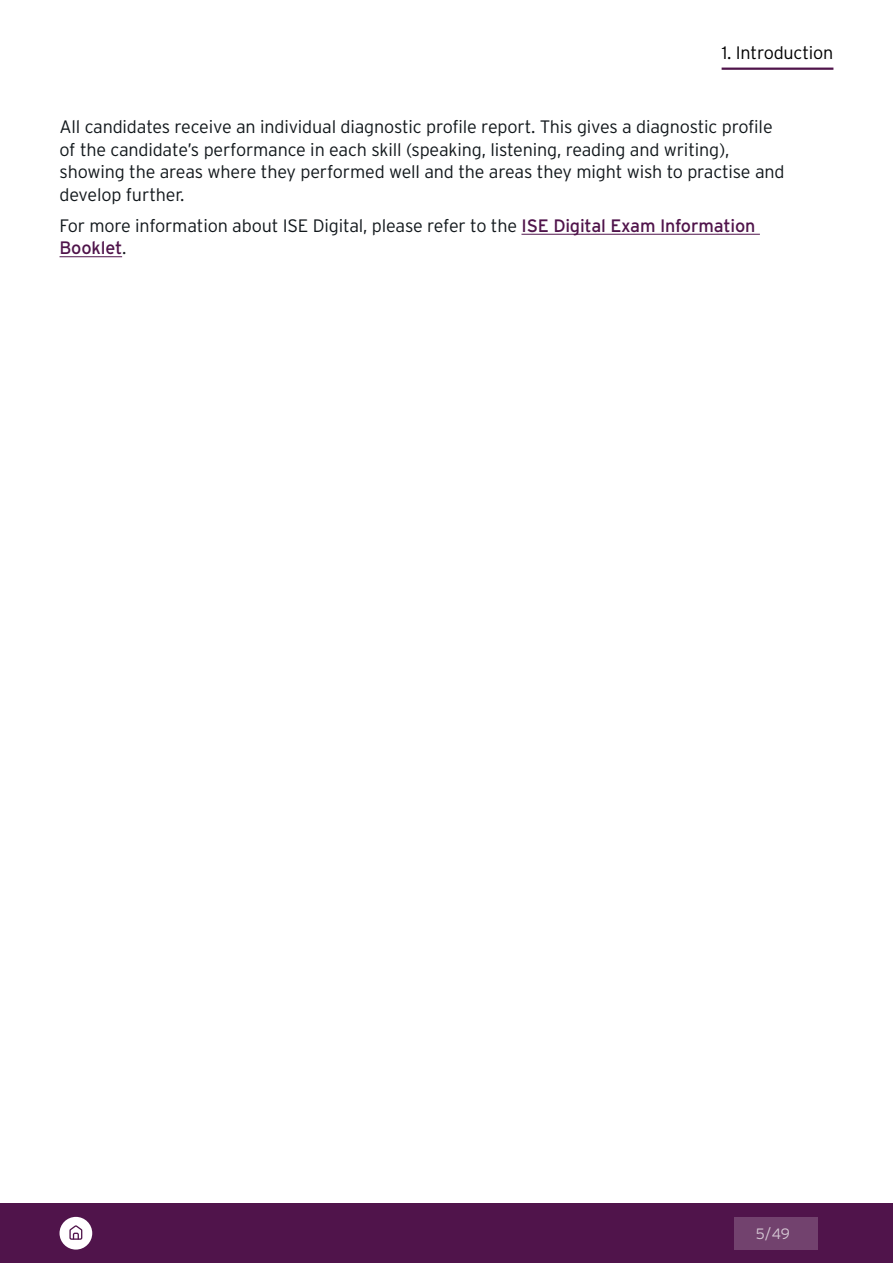
<style>
.page{position:relative;width:893px;height:1263px;background:#fff}
.page>*{position:absolute;margin:0;border:0;box-sizing:border-box;transform-origin:0 0}
.t1{font:300 18px/22.5px "Interstate";letter-spacing:-.01em;color:#12181c}
.t2{font:300 18px "Interstate";letter-spacing:-.01em;color:#000}
.t3{font:300 15px "Interstate";color:#fff}
.s1{font-weight:400;color:#50144b}
</style>
<div class="page">
<hr style="left:521px;top:234px;width:239px;height:1px;background:#50144b">
<hr style="left:60px;top:256px;width:62px;height:1px;background:#50144b">
<div style="left:0;top:1203px;width:893px;height:60px;background:#50144b"></div>
<hr style="left:722px;top:68px;width:111px;height:2px;background:#50144b">
<div style="left:60px;top:1217px;width:32px;height:32px;background:#fff;border-radius:50%"></div>
<svg style="left:69px;top:1225px;width:14px;height:15px"></svg>
<div style="left:734px;top:1217px;width:83px;height:32px;background:#72426e"></div>
<p class="t2" style="left:722px;top:43px;width:113px">1. Introduction</p>
<p class="t1" style="left:60px;top:116px;width:727px">All candidates receive an individual diagnostic profile report. This gives a diagnostic profile of the candidate’s performance in each skill (speaking, listening, reading and writing), showing the areas where they performed well and the areas they might wish to practise and develop further.</p>
<p class="t1" style="left:60px;top:214px;width:697px">For more information about ISE Digital, please refer to the <span class="s1">ISE Digital Exam Information<br>Booklet</span>.</p>
<p class="t3" style="left:755px;top:1225px;width:36px">5/49</p>
</div>
